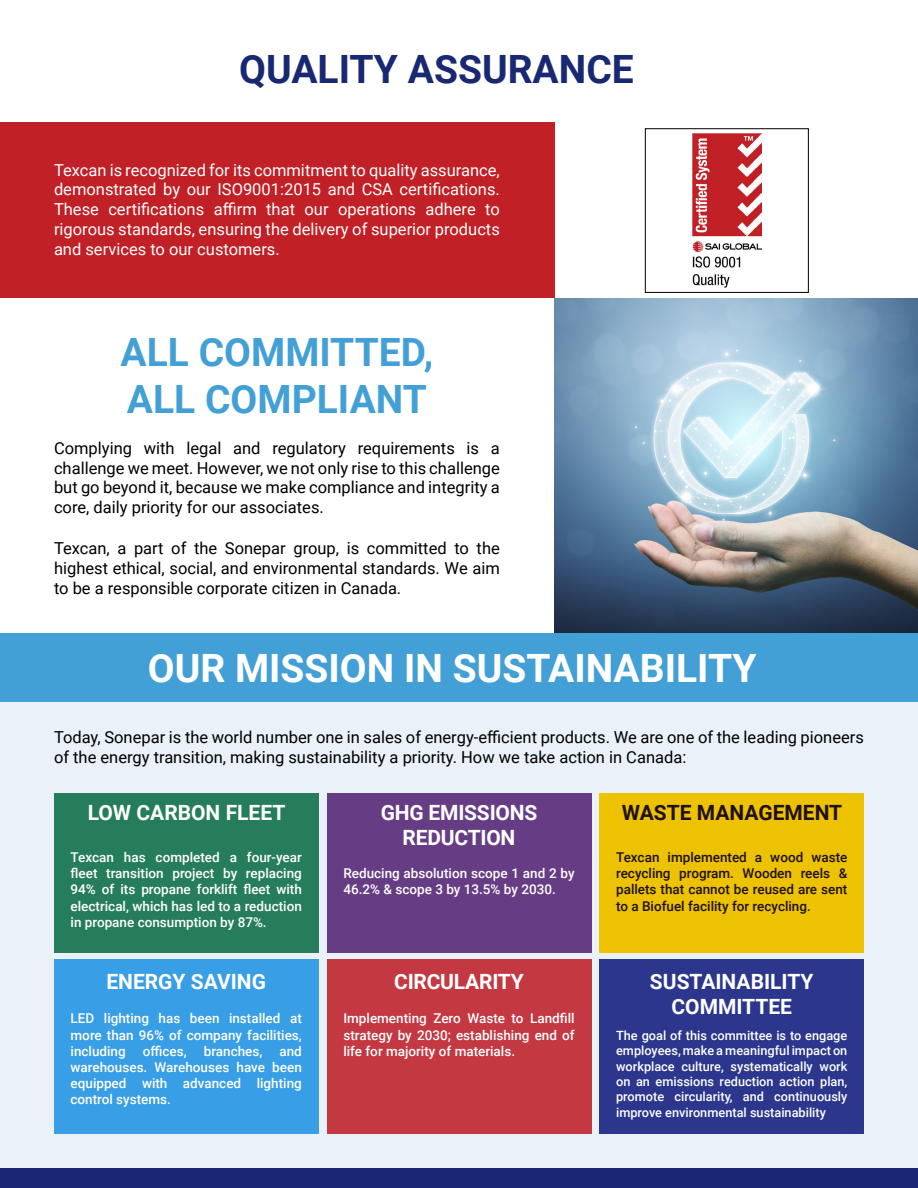
<style>
.page{position:relative;width:918px;height:1188px;background:#fff}
.page>*{position:absolute;margin:0;border:0;box-sizing:border-box;transform-origin:0 0}
.t1{font:700 39px "Roboto";color:#fff}
.t2{font:700 39px/46.8px "Roboto";color:#42a0d6}
.t3{font:700 39px "Roboto";color:#182873}
.t4{font:700 21px/25.2px "Roboto";color:#fff;text-align:center}
.t5{font:700 21px "Roboto";color:#1f1016}
.t6{font:16.5px/19.8px "Roboto";color:#000;text-align:justify}
.t7{font:16.5px/19.8px "Roboto";color:#fff;text-align:justify}
.t8{font:500 13.5px/16.2px "Roboto";color:#fff;text-align:justify}
.t9{font:500 13.5px/16.2px "Roboto";color:#1f1016;text-align:justify}
.t10{font:500 12.75px/15.3px "Roboto";color:#fff;text-align:justify}
</style>
<div class="page">
<img style="left:554px;top:298px;width:363px;height:335px">
<div style="left:0;top:695px;width:918px;height:493px;background:#eaf1f9"></div>
<div style="left:0;top:123px;width:554px;height:175px;background:#c02026"></div>
<img style="left:692px;top:133px;width:70px;height:155px">
<div style="left:645px;top:128px;width:164px;height:165px;border:1px solid #000"></div>
<hr style="left:917px;top:379px;width:1px;height:69px;background:#182873">
<div style="left:0;top:1169px;width:918px;height:19px;background:#182873"></div>
<div style="left:0;top:633px;width:918px;height:69px;background:#42a0d6"></div>
<div style="left:54px;top:793px;width:264px;height:160px;background:#267d5c"></div>
<div style="left:327px;top:793px;width:264px;height:160px;background:#663d85"></div>
<div style="left:600px;top:793px;width:264px;height:160px;background:#edc200"></div>
<div style="left:54px;top:959px;width:264px;height:174px;background:#389ee6"></div>
<div style="left:327px;top:959px;width:264px;height:174px;background:#c43842"></div>
<div style="left:600px;top:959px;width:264px;height:174px;background:#2b368c"></div>
<hr style="left:917px;top:19px;width:1px;height:360px;background:#eaf1f9">
<hr style="left:917px;top:448px;width:1px;height:412px;background:#fff">
<h1 class="t3" style="left:239px;top:42px;width:396px">QUALITY ASSURANCE</h1>
<p class="t7" style="left:54px;top:159px;width:447px">Texcan is recognized for its commitment to quality assurance, demonstrated by our ISO9001:2015 and CSA certifications.<br>These certifications affirm that our operations adhere to rigorous standards, ensuring the delivery of superior products and services to our customers.</p>
<h1 class="t2" style="left:121px;top:328px;width:314px">ALL COMMITTED,<br>ALL COMPLIANT</h1>
<p class="t6" style="left:54px;top:438px;width:447px">Complying with legal and regulatory requirements is a challenge we meet. However, we not only rise to this challenge but go beyond it, because we make compliance and integrity a core, daily priority for our associates.</p>
<p class="t6" style="left:54px;top:538px;width:447px">Texcan, a part of the Sonepar group, is committed to the highest ethical, social, and environmental standards. We aim to be a responsible corporate citizen in Canada.</p>
<h1 class="t1" style="left:148px;top:641px;width:610px">OUR MISSION IN SUSTAINABILITY</h1>
<p class="t6" style="left:54px;top:726px;width:812px">Today, Sonepar is the world number one in sales of energy-efficient products. We are one of the leading pioneers of the energy transition, making sustainability a priority. How we take action in Canada:</p>
<p class="t4" style="left:88px;top:799px;width:199px">LOW CARBON FLEET</p>
<p class="t8" style="left:71px;top:849px;width:233px">Texcan has completed a four-year fleet transition project by replacing 94% of its propane forklift fleet with electrical, which has led to a reduction in propane consumption by 87%.</p>
<p class="t4" style="left:106px;top:968px;width:161px">ENERGY SAVING</p>
<p class="t8" style="left:71px;top:1010px;width:233px">LED lighting has been installed at more than 96% of company facilities, including</p>
<p class="t8" style="left:143px;top:1042px;width:45px">offices,</p>
<p class="t8" style="left:204px;top:1042px;width:60px">branches,</p>
<p class="t8" style="left:71px;top:1042px;width:233px;text-indent:209px">and warehouses. Warehouses have been equipped with advanced lighting control systems.</p>
<p class="t4" style="left:381px;top:799px;width:158px">GHG EMISSIONS<br>REDUCTION</p>
<p class="t8" style="left:343px;top:865px;width:233px">Reducing absolution scope 1 and 2 by<br>46.2% &amp; scope 3 by 13.5% by 2030.</p>
<p class="t4" style="left:394px;top:968px;width:131px">CIRCULARITY</p>
<p class="t8" style="left:343px;top:1010px;width:233px">Implementing Zero Waste to Landfill strategy by 2030; establishing end of life for majority of materials.</p>
<p class="t5" style="left:622px;top:798px;width:222px">WASTE MANAGEMENT</p>
<p class="t9" style="left:616px;top:849px;width:233px">Texcan implemented a wood waste recycling program. Wooden reels &amp; pallets that cannot be reused are sent to a Biofuel facility for recycling.</p>
<p class="t4" style="left:650px;top:968px;width:165px">SUSTAINABILITY<br>COMMITTEE</p>
<p class="t10" style="left:616px;top:1027px;width:233px">The goal of this committee is to engage employees, make a meaningful impact on workplace culture, systematically work on an emissions reduction action plan, promote circularity, and continuously improve environmental sustainability</p>
</div>
